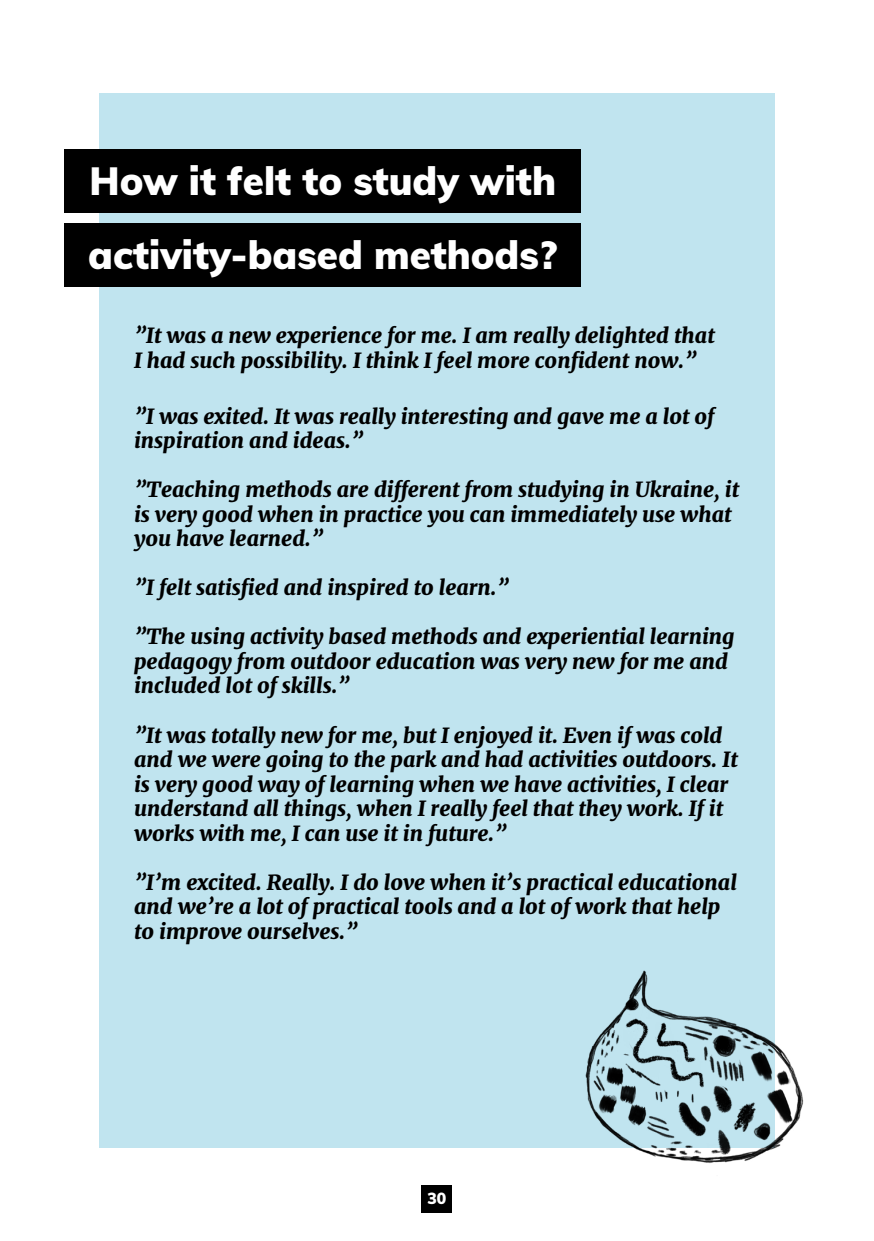
<style>
.page{position:relative;width:874px;height:1241px;background:#fff}
.page>*{position:absolute;margin:0;border:0;box-sizing:border-box;transform-origin:0 0}
.t1{font:900 38.5px "Mulish";color:#fff}
.Leipäteksti{font:italic 900 21px/24.5px "Merriweather";color:#000}
.t2{font:900 15.75px "Mulish";color:#fff}
</style>
<div class="page">
<div style="left:99px;top:93px;width:675px;height:1054px;background:#c0e4ef"></div>
<div style="left:64px;top:149px;width:516px;height:63px;background:#000"></div>
<div style="left:64px;top:223px;width:516px;height:63px;background:#000"></div>
<img style="left:568px;top:939px;width:236px;height:224px">
<div style="left:422px;top:1184px;width:30px;height:28px;background:#000"></div>
<p class="t1" style="left:89px;top:153px;width:468px">How it felt to study with</p>
<p class="t1" style="left:88px;top:227px;width:470px">activity-based methods?</p>
<p class="Leipäteksti" style="left:134px;top:323px;width:582px">”It was a new experience for me. I am really delighted that</p>
<p class="Leipäteksti" style="left:134px;top:347px;width:563px">I had such possibility. I think I feel more confident now.”</p>
<p class="Leipäteksti" style="left:134px;top:403px;width:581px">”I was exited. It was really interesting and gave me a lot of inspiration and ideas.”</p>
<p class="Leipäteksti" style="left:134px;top:476px;width:606px">”Teaching methods are different from studying in Ukraine, it is very good when in practice you can immediately use what you have learned.”</p>
<p class="Leipäteksti" style="left:134px;top:574px;width:376px">”I felt satisfied and inspired to learn.”</p>
<p class="Leipäteksti" style="left:134px;top:623px;width:602px">”The using activity based methods and experiential learning pedagogy from outdoor education was very new for me and included lot of skills.”</p>
<p class="Leipäteksti" style="left:134px;top:721px;width:605px">”It was totally new for me, but I enjoyed it. Even if was cold and we were going to the park and had activities outdoors. It is very good way of learning when we have activities, I clear understand all things, when I really feel that they work. If it works with me, I can use it in future.”</p>
<p class="Leipäteksti" style="left:134px;top:868px;width:604px">”I’m excited. Really. I do love when it’s practical educational and we’re a lot of practical tools and a lot of work that help to improve ourselves.”</p>
<p class="t2" style="left:427px;top:1186px;width:20px">30</p>
</div>
